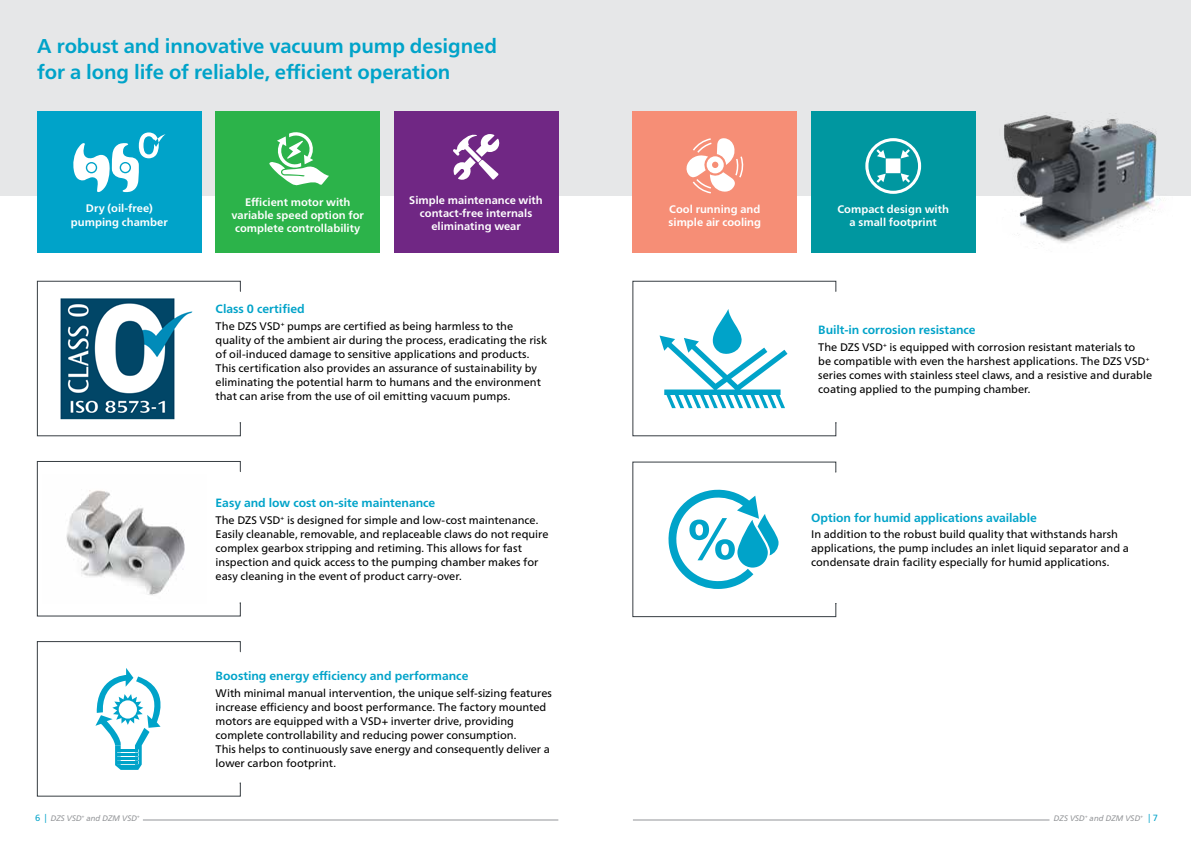
<style>
.page{position:relative;width:1191px;height:842px;background:#fff}
.page>*{position:absolute;margin:0;border:0;box-sizing:border-box;transform-origin:0 0}
.t1{font:700 20px/26px "Neue Frutiger World";letter-spacing:-.005em;color:#00a3c9}
.t2{font:700 12px "Neue Frutiger World";color:#00a3c9}
.t3{font:11px/14px "Neue Frutiger World";color:#000}
.t4{font:700 11px/13.2px "Neue Frutiger World";color:#fff;text-align:center}
.t5{font:9px "Neue Frutiger World";color:#00a3c9}
.t6{font:italic 8px "Neue Frutiger World";color:#939598}
</style>
<div class="page">
<div style="left:0;top:0;width:1191px;height:196px;background:#e6e7e8"></div>
<div style="left:37px;top:111px;width:164px;height:142px;background:#00a3c9"></div>
<div style="left:216px;top:111px;width:164px;height:142px;background:#2cb34a"></div>
<div style="left:394px;top:111px;width:164px;height:142px;background:#702784"></div>
<div style="left:633px;top:111px;width:164px;height:142px;background:#f68e76"></div>
<div style="left:811px;top:111px;width:164px;height:142px;background:#0097a0"></div>
<img style="left:1004px;top:115px;width:160px;height:129px">
<svg style="left:37px;top:281px;width:204px;height:155px"></svg>
<img style="left:57px;top:294px;width:138px;height:129px">
<svg style="left:37px;top:461px;width:204px;height:155px"></svg>
<img style="left:43px;top:475px;width:164px;height:128px">
<svg style="left:37px;top:641px;width:204px;height:155px"></svg>
<svg style="left:632px;top:462px;width:204px;height:155px"></svg>
<svg style="left:632px;top:281px;width:204px;height:155px"></svg>
<svg style="left:269px;top:132px;width:60px;height:53px"></svg>
<svg style="left:453px;top:134px;width:47px;height:46px"></svg>
<svg style="left:686px;top:138px;width:58px;height:55px"></svg>
<svg style="left:865px;top:138px;width:56px;height:56px"></svg>
<hr style="left:143px;top:820px;width:415px;height:1px;background:#939598">
<hr style="left:633px;top:820px;width:416px;height:1px;background:#939598">
<svg style="left:73px;top:132px;width:92px;height:61px"></svg>
<div style="left:121px;top:163px;width:9px;height:9px;background:#fff;border-radius:50%"></div>
<h1 class="t1" style="left:37px;top:32px;width:461px">A robust and innovative vacuum pump designed for a long life of reliable, efficient operation</h1>
<p class="t4" style="left:71px;top:202px;width:98px">Dry (oil-free) pumping chamber</p>
<p class="t4" style="left:231px;top:195px;width:134px">Efficient motor with variable speed option for complete controllability</p>
<p class="t4" style="left:409px;top:193px;width:135px">Simple maintenance with contact-free internals eliminating wear</p>
<p class="t4" style="left:668px;top:202px;width:94px;text-align:left">Cool running and simple air cooling</p>
<p class="t4" style="left:837px;top:202px;width:113px">Compact design with a small footprint</p>
<p class="t2" style="left:216px;top:298px;width:91px">Class 0 certified</p>
<p class="t3" style="left:216px;top:319px;width:333px">The DZS VSD<sup>+</sup> pumps are certified as being harmless to the quality of the ambient air during the process, eradicating the risk of oil-induced damage to sensitive applications and products.<br>This certification also provides an assurance of sustainability by eliminating the potential harm to humans and the environment that can arise from the use of oil emitting vacuum pumps.</p>
<p class="t2" style="left:216px;top:492px;width:221px">Easy and low cost on-site maintenance</p>
<p class="t3" style="left:216px;top:513px;width:334px">The DZS VSD<sup>+</sup> is designed for simple and low-cost maintenance.<br>Easily cleanable, removable, and replaceable claws do not require complex gearbox stripping and retiming. This allows for fast inspection and quick access to the pumping chamber makes for easy cleaning in the event of product carry-over.</p>
<p class="t2" style="left:216px;top:665px;width:254px">Boosting energy efficiency and performance</p>
<p class="t3" style="left:216px;top:686px;width:338px">With minimal manual intervention, the unique self-sizing features increase efficiency and boost performance. The factory mounted motors are equipped with a VSD+ inverter drive, providing complete controllability and reducing power consumption.<br>This helps to continuously save energy and consequently deliver a lower carbon footprint.</p>
<p class="t2" style="left:818px;top:319px;width:159px">Built-in corrosion resistance</p>
<p class="t3" style="left:818px;top:340px;width:335px">The DZS VSD<sup>+</sup> is equipped with corrosion resistant materials to<br>be compatible with even the harshest applications. The DZS VSD<sup>+ </sup>series comes with stainless steel claws, and a resistive and durable coating applied to the pumping chamber.</p>
<p class="t2" style="left:811px;top:507px;width:227px">Option for humid applications available</p>
<p class="t3" style="left:811px;top:528px;width:319px">In addition to the robust build quality that withstands harsh applications, the pump includes an inlet liquid separator and a condensate drain facility especially for humid applications.</p>
<p class="t5" style="left:35px;top:811px;width:13px">6 |</p>
<p class="t5" style="left:1148px;top:811px;width:11px">| 7</p>
<p class="t6" style="left:51px;top:812px;width:91px">DZS VSD<sup>+</sup> and DZM VSD<sup>+</sup></p>
<p class="t6" style="left:1054px;top:812px;width:91px">DZS VSD<sup>+</sup> and DZM VSD<sup>+</sup></p>
</div>
